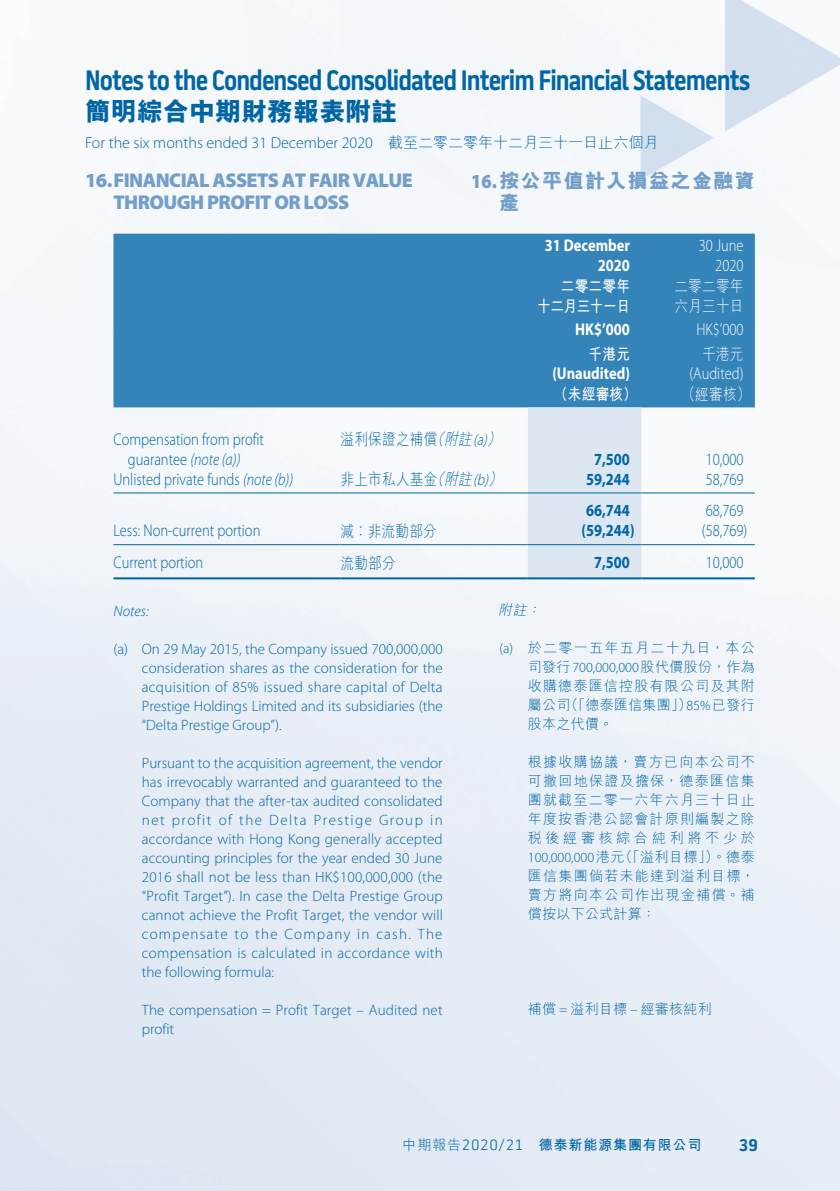
<style>
.page{position:relative;width:840px;height:1191px;background:#fff}
.page>*{position:absolute;margin:0;border:0;box-sizing:border-box;transform-origin:0 0}
.t1{font:700 28px "Battersea";letter-spacing:-.04em;color:#0065a4;scale:.88 1}
.t2{font:800 26px "M Hei HK";color:#0065a4}
._01_H1_E{font:900 20px/22px "Myriad Pro";letter-spacing:-.03em;color:#729eca}
._001_H1_C{font:800 20px/22px "M Hei HK";letter-spacing:.07em;color:#729eca}
._50_Table_txt{font:300 17px "Myriad Pro";color:#0065a4;scale:.85 1}
._50_Table_txt-2{font:700 17px "Myriad Pro";color:#fff;scale:.85 1}
._50_Table_txt-3{font:700 17px "Myriad Pro";color:#0065a4;scale:.85 1}
._50_Table_txt-4{font:300 17px "Myriad Pro";color:#fff;scale:.85 1}
.t3{font:700 17px "Battersea";color:#0065a4}
.t4{font:300 16px "Myriad Pro";color:#0065a4}
._50_Table_txt-5{font:300 16px "M Hei HK";letter-spacing:.02em;color:#0065a4;scale:.85 1}
._50_Table_txt-6{font:300 16px "M Hei HK";letter-spacing:.02em;color:#fff;scale:.85 1}
._50_Table_txt-7{font:700 16px "M Hei HK";letter-spacing:.02em;color:#fff;scale:.85 1}
._50_Table_txt-8{font:700 16px "M Hei HK";letter-spacing:-.03em;color:#fff;scale:.85 1}
._06_Notes_E{font:300 15px/19px "Myriad Pro";color:#0065a4;text-align:justify}
._06_Notes_E-2{font:italic 300 15px "Myriad Pro";color:#0065a4}
._006_Notes_C{font:300 14px/19px "M Hei HK";letter-spacing:.085em;color:#0065a4;text-align:justify}
.t5{font:700 14px "M Hei HK";letter-spacing:.06em;color:#0065a4}
._006_Notes_C-2{font:300 14px "M Hei HK";letter-spacing:.02em;color:#0065a4}
._006_Notes_C-3{font:italic 300 14px "M Hei HK";color:#0065a4}
.s1{font-family:"M Hei HK";font-size:15px}
.s2{font-family:"Myriad Pro";font-weight:900}
.s3{font-style:italic}
.s4{font-family:"Myriad Pro";font-style:italic}
.s5{font-family:"Myriad Pro"}
.s6{font-weight:300}
.s7{font-family:"Battersea";font-weight:300;font-size:15px}
</style>
<div class="page">
<img style="left:0;top:0;width:839px;height:1191px">
<div style="left:113px;top:234px;width:641px;height:173px;background:#3484ba"></div>
<div style="left:527px;top:407px;width:114px;height:170px;background:#dde7f2"></div>
<hr style="left:113px;top:492px;width:227px;height:1px;background:#0065a4">
<hr style="left:340px;top:492px;width:187px;height:1px;background:#0065a4">
<hr style="left:527px;top:492px;width:114px;height:1px;background:#0065a4">
<hr style="left:641px;top:492px;width:113px;height:1px;background:#0065a4">
<hr style="left:113px;top:544px;width:227px;height:1px;background:#0065a4">
<hr style="left:340px;top:544px;width:187px;height:1px;background:#0065a4">
<hr style="left:527px;top:544px;width:114px;height:1px;background:#0065a4">
<hr style="left:641px;top:544px;width:113px;height:1px;background:#0065a4">
<hr style="left:113px;top:577px;width:227px;height:2px;background:#0065a4">
<hr style="left:340px;top:577px;width:187px;height:2px;background:#0065a4">
<hr style="left:527px;top:577px;width:114px;height:2px;background:#0065a4">
<hr style="left:641px;top:577px;width:113px;height:2px;background:#0065a4">
<h1 class="t1" style="left:85px;top:63px;width:757px">Notes to the Condensed Consolidated Interim Financial Statements</h1>
<h2 class="t2" style="left:85px;top:98px;width:313px">簡明綜合中期財務報表附註</h2>
<p class="t4" style="left:85px;top:133px;width:574px">For the six months ended 31 December 2020 <span class="s1">截至二零二零年十二月三十一日止六個月</span></p>
<p class="_001_H1_C" style="left:499px;top:169px;width:257px;text-indent:-28px"><span class="s2">16.</span>按公平值計入損益之金融資產</p>
<p class="_01_H1_E" style="left:113px;top:168px;width:301px;text-indent:-28px">16.FINANCIAL ASSETS AT FAIR VALUE<br>THROUGH PROFIT OR LOSS</p>
<p class="_50_Table_txt-2" style="left:544px;top:234px;width:101px">31 December</p>
<p class="_50_Table_txt-2" style="left:597px;top:254px;width:39px">2020</p>
<p class="_50_Table_txt-7" style="left:560px;top:274px;width:83px">二零二零年</p>
<p class="_50_Table_txt-8" style="left:537px;top:294px;width:111px">十二月三十一日</p>
<p class="_50_Table_txt-4" style="left:698px;top:235px;width:54px">30 June</p>
<p class="_50_Table_txt-4" style="left:714px;top:255px;width:35px">2020</p>
<p class="_50_Table_txt-6" style="left:674px;top:277px;width:83px">二零二零年</p>
<p class="_50_Table_txt-6" style="left:674px;top:297px;width:83px">六月三十日</p>
<p class="_50_Table_txt" style="left:113px;top:429px;width:179px">Compensation from profit</p>
<p class="_50_Table_txt" style="left:128px;top:449px;width:134px">guarantee <span class="s3">(note (a))</span></p>
<p class="_50_Table_txt-5" style="left:340px;top:431px;width:193px">溢利保證之補償<span class="s3">（附註</span><span class="s4">(a)</span><span class="s3">）</span></p>
<p class="_50_Table_txt-2" style="left:575px;top:318px;width:66px">HK$’000</p>
<p class="_50_Table_txt-4" style="left:696px;top:319px;width:57px">HK$’000</p>
<p class="_50_Table_txt-7" style="left:588px;top:342px;width:50px">千港元</p>
<p class="_50_Table_txt-6" style="left:701px;top:345px;width:50px">千港元</p>
<p class="_50_Table_txt-2" style="left:552px;top:362px;width:93px">(Unaudited)</p>
<p class="_50_Table_txt-4" style="left:689px;top:363px;width:65px">(Audited)</p>
<p class="_50_Table_txt-7" style="left:554px;top:382px;width:98px">（未經審核）</p>
<p class="_50_Table_txt-6" style="left:681px;top:385px;width:82px">（經審核）</p>
<p class="_50_Table_txt-3" style="left:593px;top:448px;width:44px">7,500</p>
<p class="_50_Table_txt" style="left:705px;top:449px;width:46px">10,000</p>
<p class="_50_Table_txt" style="left:113px;top:469px;width:213px">Unlisted private funds <span class="s3">(note (b))</span></p>
<p class="_50_Table_txt-5" style="left:340px;top:471px;width:195px">非上市私人基金<span class="s3">（附註</span><span class="s4">(b)</span><span class="s3">）</span></p>
<p class="_50_Table_txt-3" style="left:585px;top:468px;width:53px">59,244</p>
<p class="_50_Table_txt" style="left:705px;top:469px;width:46px">58,769</p>
<p class="_50_Table_txt-3" style="left:585px;top:499px;width:53px">66,744</p>
<p class="_50_Table_txt" style="left:705px;top:500px;width:46px">68,769</p>
<p class="_50_Table_txt" style="left:113px;top:520px;width:174px">Less: Non-current portion</p>
<p class="_50_Table_txt-5" style="left:340px;top:523px;width:115px">減︰非流動部分</p>
<p class="_50_Table_txt-3" style="left:581px;top:519px;width:64px">(59,244)</p>
<p class="_50_Table_txt" style="left:701px;top:520px;width:55px">(58,769)</p>
<p class="_50_Table_txt" style="left:113px;top:552px;width:107px">Current portion</p>
<p class="_50_Table_txt-5" style="left:340px;top:555px;width:66px">流動部分</p>
<p class="_50_Table_txt-3" style="left:593px;top:551px;width:44px">7,500</p>
<p class="_50_Table_txt" style="left:705px;top:552px;width:46px">10,000</p>
<p class="_06_Notes_E-2" style="left:113px;top:602px;width:37px">Notes:</p>
<p class="_06_Notes_E" style="left:142px;top:639px;width:302px;text-indent:-28px">(a) On 29 May 2015, the Company issued 700,000,000 consideration shares as the consideration for the acquisition of 85% issued share capital of Delta Prestige Holdings Limited and its subsidiaries (the “Delta Prestige Group”).</p>
<p class="_06_Notes_E" style="left:142px;top:753px;width:302px">Pursuant to the acquisition agreement, the vendor has irrevocably warranted and guaranteed to the Company that the after-tax audited consolidated net profit of the Delta Prestige Group in accordance with Hong Kong generally accepted accounting principles for the year ended 30 June 2016 shall not be less than HK$100,000,000 (the “Profit Target”). In case the Delta Prestige Group cannot achieve the Profit Target, the vendor will compensate to the Company in cash. The compensation is calculated in accordance with the following formula:</p>
<p class="_06_Notes_E" style="left:142px;top:1000px;width:302px">The compensation = Profit Target – Audited net profit</p>
<p class="_006_Notes_C-3" style="left:498px;top:603px;width:47px">附註：</p>
<p class="_006_Notes_C" style="left:527px;top:638px;width:228px;text-indent:-28px"><span class="s5">(a)</span> 於二零一五年五月二十九日，本公司發行<span class="s5">700,000,000</span>股代價股份，作為收購德泰匯信控股有限公司及其附屬公司（「德泰匯信集團」）<span class="s5">85%</span>已發行股本之代價。</p>
<p class="_006_Notes_C" style="left:527px;top:752px;width:228px">根據收購協議，賣方已向本公司不可撤回地保證及擔保，德泰匯信集團就截至二零一六年六月三十日止年度按香港公認會計原則編製之除稅後經審核綜合純利將不少於<span class="s5">100,000,000</span>港元（「溢利目標」）。德泰匯信集團倘若未能達到溢利目標，賣方將向本公司作出現金補償。補償按以下公式計算：</p>
<p class="_006_Notes_C-2" style="left:527px;top:1002px;width:185px">補償 <span class="s5">=</span> 溢利目標 <span class="s5">–</span> 經審核純利</p>
<p class="t5" style="left:402px;top:1134px;width:300px"><span class="s6">中期報告</span><span class="s7">2020/21</span> 德泰新能源集團有限公司</p>
<p class="t3" style="left:738px;top:1135px;width:20px">39</p>
</div>
